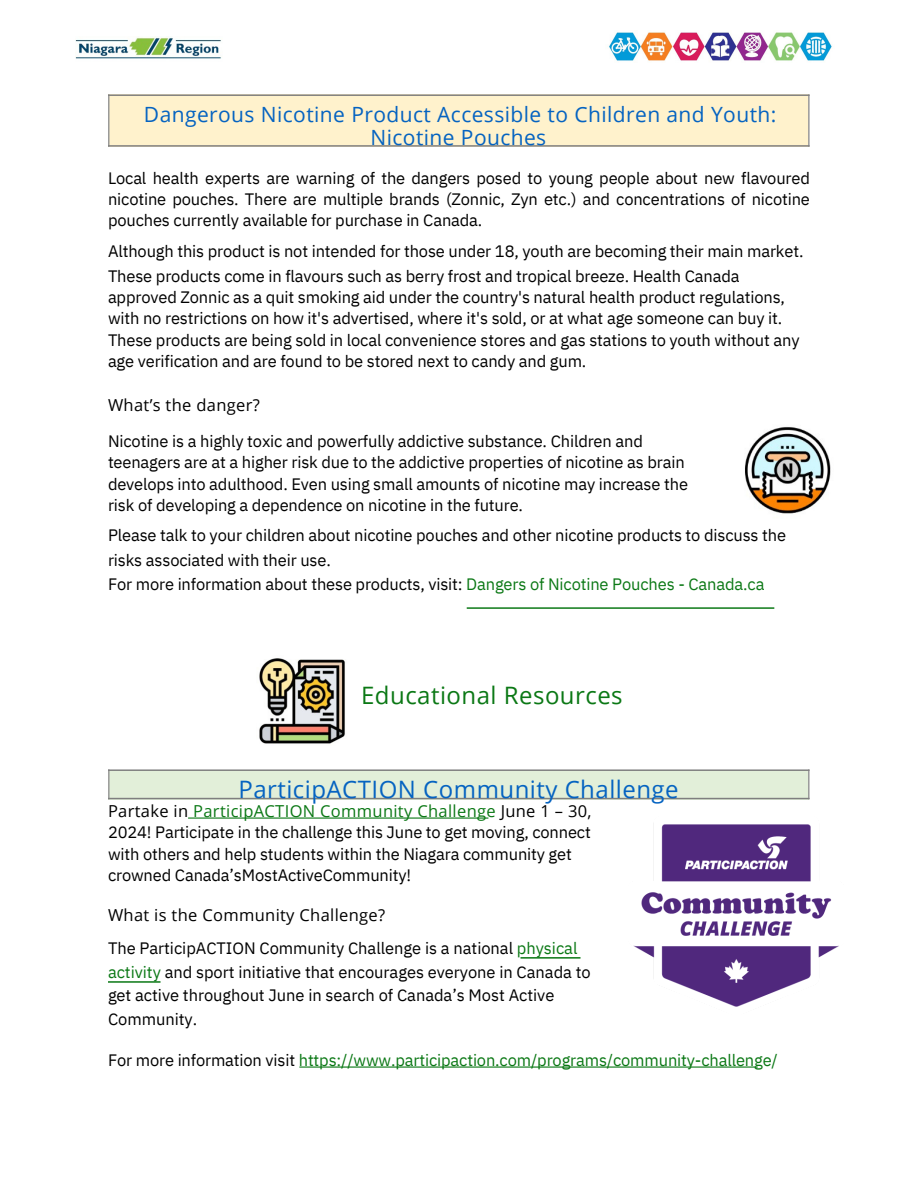
<style>
.page{position:relative;width:918px;height:1188px;background:#fff}
.page>*{position:absolute;margin:0;border:0;box-sizing:border-box;transform-origin:0 0}
.t1{font:24px "Open Sans";letter-spacing:.02em;color:#0563c1}
.t2{font:24px "Open Sans";letter-spacing:.02em;color:#0b7815}
.t3{font:21px/23.7px "Open Sans";letter-spacing:.02em;color:#0563c1;text-align:center}
.t4{font:16.5px/21.3px "IBM Plex Sans";letter-spacing:-.01em;color:#000}
.t5{font:16.5px "IBM Plex Sans";letter-spacing:-.01em;color:#0b7815}
.t6{font:16.5px "Open Sans";letter-spacing:.02em;color:#0b7815}
.t7{font:16.5px "Open Sans";letter-spacing:.02em;color:#000}
.s1{color:#0b7815}
.s2{color:#000}
</style>
<div class="page">
<hr style="left:188px;top:818px;width:300px;height:1px;background:#0b7815">
<hr style="left:299px;top:1066px;width:459px;height:2px;background:#0b7815">
<hr style="left:467px;top:607px;width:307px;height:2px;background:#0b7815">
<hr style="left:521px;top:957px;width:60px;height:2px;background:#0b7815">
<hr style="left:108px;top:981px;width:53px;height:2px;background:#0b7815">
<div style="left:108px;top:94px;width:700px;height:53px;background:#fff2cc"></div>
<hr style="left:108px;top:94px;width:2px;height:53px;background:#999">
<hr style="left:808px;top:94px;width:2px;height:53px;background:#999">
<hr style="left:108px;top:94px;width:702px;height:2px;background:#7f7f7f">
<hr style="left:108px;top:145px;width:702px;height:2px;background:#7f7f7f">
<div style="left:108px;top:770px;width:700px;height:30px;background:#e2efd9"></div>
<hr style="left:108px;top:769px;width:2px;height:30px;background:#999">
<hr style="left:808px;top:769px;width:2px;height:30px;background:#999">
<hr style="left:108px;top:769px;width:702px;height:2px;background:#7f7f7f">
<hr style="left:108px;top:798px;width:702px;height:1px;background:#7f7f7f">
<img style="left:609px;top:32px;width:223px;height:29px">
<img style="left:745px;top:427px;width:86px;height:87px">
<img style="left:259px;top:658px;width:86px;height:86px">
<img style="left:633px;top:823px;width:206px;height:184px">
<img style="left:75px;top:36px;width:147px;height:23px">
<p class="t3" style="left:144px;top:102px;width:634px">Dangerous Nicotine Product Accessible to Children and Youth:<br>Nicotine Pouches</p>
<p class="t4" style="left:108px;top:167px;width:704px;text-align:justify">Local health experts are warning of the dangers posed to young people about new flavoured nicotine pouches. There are multiple brands (Zonnic, Zyn etc.) and concentrations of nicotine pouches currently available for purchase in Canada.</p>
<p class="t4" style="left:108px;top:240px;width:697px">Although this product is not intended for those under 18, youth are becoming their main market.</p>
<p class="t4" style="left:108px;top:265px;width:633px">These products come in flavours such as berry frost and tropical breeze. Health Canada</p>
<p class="t4" style="left:108px;top:286px;width:679px">approved Zonnic as a quit smoking aid under the country's natural health product regulations,</p>
<p class="t4" style="left:108px;top:307px;width:676px">with no restrictions on how it's advertised, where it's sold, or at what age someone can buy it.</p>
<h1 class="t4" style="left:108px;top:329px;width:693px">These products are being sold in local convenience stores and gas stations to youth without any</h1>
<p class="t4" style="left:108px;top:350px;width:480px">age verification and are found to be stored next to candy and gum.</p>
<h1 class="t7" style="left:108px;top:394px;width:153px">What’s the danger?</h1>
<p class="t4" style="left:108px;top:430px;width:536px">Nicotine is a highly toxic and powerfully addictive substance. Children and</p>
<p class="t4" style="left:108px;top:451px;width:578px">teenagers are at a higher risk due to the addictive properties of nicotine as brain</p>
<p class="t4" style="left:108px;top:473px;width:582px">develops into adulthood. Even using small amounts of nicotine may increase the</p>
<p class="t4" style="left:108px;top:494px;width:417px">risk of developing a dependence on nicotine in the future.</p>
<p class="t4" style="left:108px;top:525px;width:680px">Please talk to your children about nicotine pouches and other nicotine products to discuss the</p>
<p class="t4" style="left:108px;top:549px;width:224px">risks associated with their use.</p>
<p class="t4" style="left:108px;top:573px;width:658px">For more information about these products, visit: <span class="s1">Dangers of Nicotine Pouches - Canada.ca</span></p>
<p class="t2" style="left:361px;top:678px;width:263px">Educational Resources</p>
<p class="t1" style="left:238px;top:772px;width:442px">ParticipACTION Community Challenge</p>
<p class="t6" style="left:108px;top:799px;width:485px"><span class="s2">Partake in</span> ParticipACTION Community Challenge <span class="s2">June 1 – 30,</span></p>
<p class="t4" style="left:108px;top:822px;width:484px">2024! Participate in the challenge this June to get moving, connect with others and help students within the Niagara community get crowned Canada’sMostActiveCommunity!</p>
<p class="t7" style="left:108px;top:903px;width:279px">What is the Community Challenge?</p>
<p class="t4" style="left:108px;top:936px;width:484px;line-height:23.7px">The ParticipACTION Community Challenge is a national <span class="s1">physical activity</span> and sport initiative that encourages everyone in Canada to get active throughout June in search of Canada’s Most Active Community.</p>
<p class="t5" style="left:108px;top:1049px;width:671px"><span class="s2">For more information visit</span> https://www.participaction.com/programs/community-challenge/</p>
</div>
